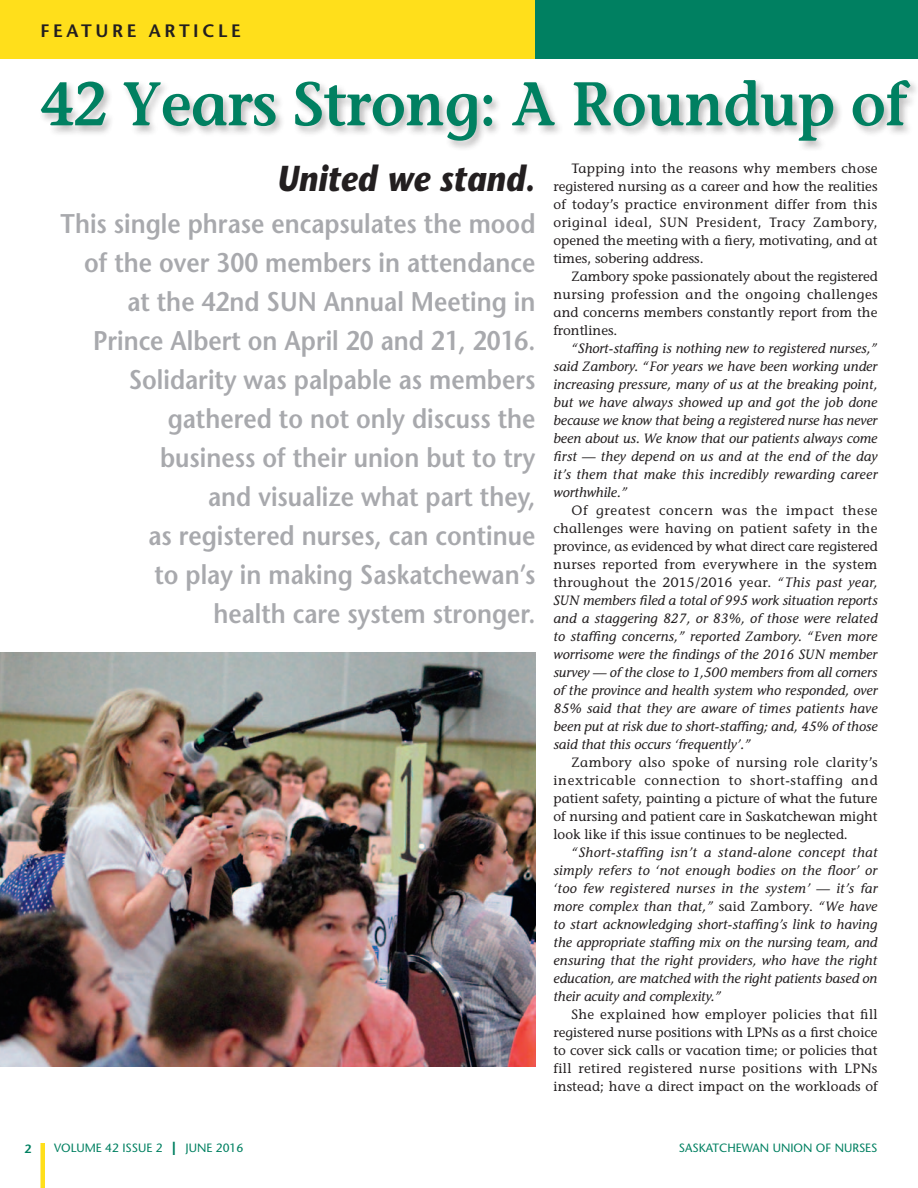
<style>
.page{position:relative;width:918px;height:1188px;background:#fff}
.page>*{position:absolute;margin:0;border:0;box-sizing:border-box;transform-origin:0 0}
.head_for_special_fea{font:600 61.5px "Stone Informal";letter-spacing:-.01em;color:#008061;scale:.95 1}
.intro{font:italic 700 36px "Stone Sans";color:#231f20;scale:.9 1}
.intro-2{font:600 27px/39px "Stone Sans";color:#a8a9ad;text-align:right;scale:.9 1}
.t1{font:600 18px "Stone Sans";letter-spacing:.2em;color:#231f20}
.text{font:italic 13.5px/18px "Stone Informal";color:#231f20;text-align:justify}
.text-2{font:13.5px/18px "Stone Informal";color:#231f20;text-align:justify}
.t2{font:12px "Stone Sans";color:#008061}
.t3{font:600 12px "Stone Sans";color:#008061}
.s1{font-style:normal}
.s2{font-weight:700;font-size:18px}
</style>
<div class="page">
<div style="left:40px;top:1143px;width:5px;height:45px;background:#ffdf1b"></div>
<div style="left:0;top:0;width:536px;height:58px;background:#ffdf1b"></div>
<div style="left:536px;top:0;width:382px;height:58px;background:#008061"></div>
<div style="left:39px;top:78px;width:879px;height:74px;background:#231f20;opacity:.3"></div>
<img style="left:0;top:652px;width:536px;height:414px">
<p class="t1" style="left:40px;top:19px;width:202px">FEATURE ARTICLE</p>
<p class="head_for_special_fea" style="left:40px;top:66px;width:913px">42 Years Strong: A Roundup of</p>
<p class="intro" style="left:277px;top:155px;width:289px">United we stand.</p>
<p class="intro-2" style="left:61px;top:203px;width:529px">This single phrase encapsulates the mood of the over 300 members in attendance at the 42nd SUN Annual Meeting in Prince Albert on April 20 and 21, 2016.<br>Solidarity was palpable as members gathered to not only discuss the<br>business of their union but to try<br>and visualize what part they,<br>as registered nurses, can continue<br>to play in making Saskatchewan’s<br>health care system stronger.</p>
<p class="text-2" style="left:554px;top:159px;width:326px;text-indent:18px">Tapping into the reasons why members chose registered nursing as a career and how the realities of today’s practice environment differ from this original ideal, SUN President, Tracy Zambory, opened the meeting with a fiery, motivating, and at times, sobering address.</p>
<p class="text-2" style="left:554px;top:267px;width:326px;text-indent:18px">Zambory spoke passionately about the registered nursing profession and the ongoing challenges and concerns members constantly report from the frontlines.</p>
<p class="text" style="left:554px;top:339px;width:326px;text-indent:18px">“Short-staffing is nothing new to registered nurses,” said Zambory. “For years we have been working under increasing pressure, many of us at the breaking point, but we have always showed up and got the job done because we know that being a registered nurse has never been about us. We know that our patients always come first — they depend on us and at the end of the day it’s them that make this incredibly rewarding career worthwhile.”</p>
<p class="text" style="left:554px;top:501px;width:326px;text-indent:18px"><span class="s1">Of greatest concern was the impact these challenges were having on patient safety in the province, as evidenced by what direct care registered nurses reported from everywhere in the system throughout the 2015/2016 year.</span> “This past year, SUN members filed a total of 995 work situation reports and a staggering 827, or 83%, of those were related to staffing concerns,” reported Zambory. “Even more worrisome were the findings of the 2016 SUN member survey — of the close to 1,500 members from all corners of the province and health system who responded, over 85% said that they are aware of times patients have been put at risk due to short-staffing; and, 45% of those said that this occurs ‘frequently’.”</p>
<p class="text-2" style="left:554px;top:753px;width:326px;text-indent:18px">Zambory also spoke of nursing role clarity’s inextricable connection to short-staffing and patient safety, painting a picture of what the future of nursing and patient care in Saskatchewan might look like if this issue continues to be neglected.</p>
<p class="text" style="left:554px;top:843px;width:326px;text-indent:18px">“Short-staffing isn’t a stand-alone concept that simply refers to ‘not enough bodies on the floor’ or ‘too few registered nurses in the system’ — it’s far more complex than that,” <span class="s1">said Zambory.</span> “We have to start acknowledging short-staffing’s link to having the appropriate staffing mix on the nursing team, and ensuring that the right providers, who have the right education, are matched with the right patients based on their acuity and complexity.”</p>
<p class="text-2" style="left:554px;top:1005px;width:326px;text-indent:18px">She explained how employer policies that fill registered nurse positions with LPNs as a first choice to cover sick calls or vacation time; or policies that fill retired registered nurse positions with LPNs instead; have a direct impact on the workloads of</p>
<p class="t3" style="left:25px;top:1141px;width:8px">2</p>
<p class="t2" style="left:54px;top:1141px;width:191px">VOLUME 42 ISSUE 2 <span class="s2">|</span> JUNE 2016</p>
<p class="t2" style="left:679px;top:1141px;width:200px">SASKATCHEWAN UNION OF NURSES</p>
</div>
